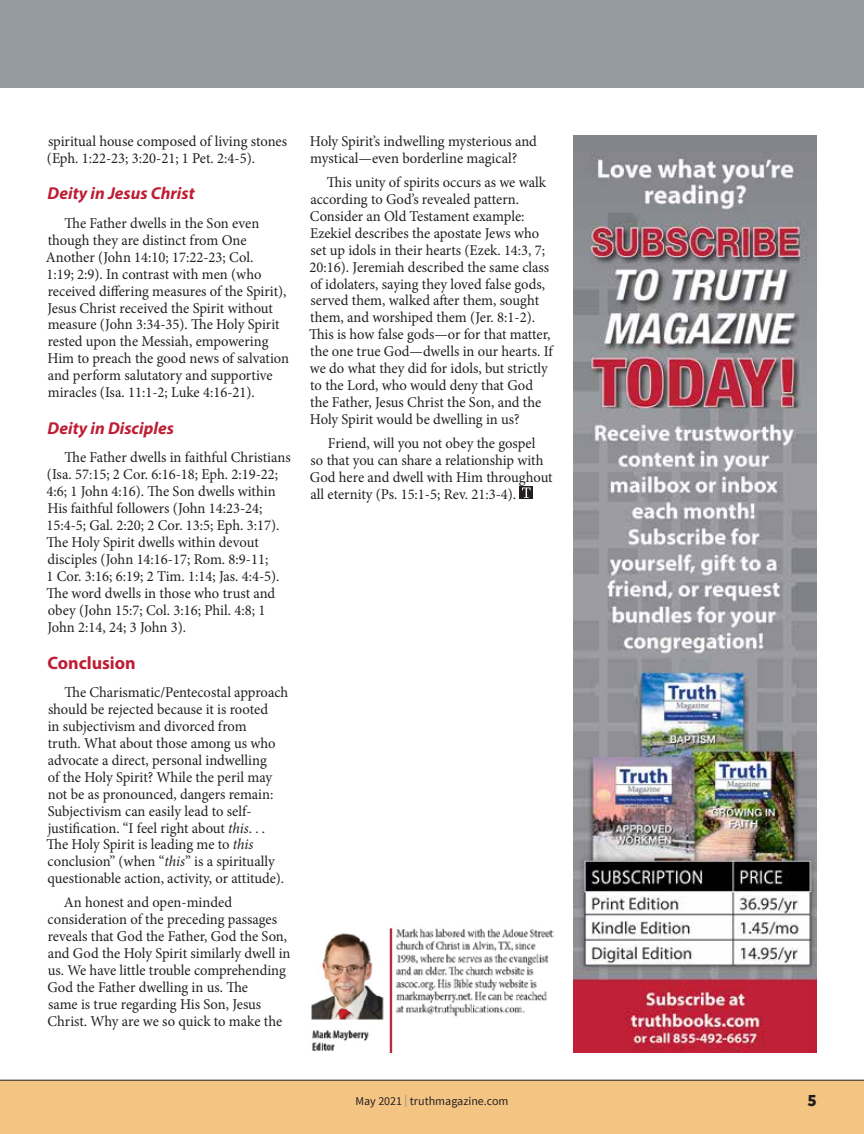
<style>
.page{position:relative;width:864px;height:1134px;background:#fff}
.page>*{position:absolute;margin:0;border:0;box-sizing:border-box;transform-origin:0 0}
.t1{font:700 18px "Myriad Pro";letter-spacing:-.005em;color:#be1e35}
.t2{font:italic 700 17.25px "Myriad Pro";color:#be1e35}
.t3{font:900 17.25px "Source Sans Pro";color:#231f20}
.t4{font:15px/17px "Minion Pro";letter-spacing:-.005em;color:#231f20}
.t5{font:12px "Source Sans Pro";color:#231f20}
.s1{font-style:italic}
.s2{color:#8a8c8f}
</style>
<div class="page">
<div style="left:0;top:0;width:864px;height:88px;background:#959ca1"></div>
<div style="left:0;top:1080px;width:864px;height:54px;background:#f4c483"></div>
<div style="left:520px;top:487px;width:13px;height:12px;background:#231f20"></div>
<svg style="left:522px;top:488px;width:9px;height:10px"></svg>
<img style="left:311px;top:928px;width:243px;height:125px">
<img style="left:573px;top:135px;width:243px;height:918px">
<p class="t4" style="left:47px;top:133px;width:242px">spiritual house composed of living stones (Eph. 1:22-23; 3:20-21; 1 Pet. 2:4-5).</p>
<p class="t2" style="left:48px;top:182px;width:149px">Deity in Jesus Christ</p>
<p class="t4" style="left:46px;top:215px;width:245px;text-indent:19px">The Father dwells in the Son even though they are distinct from One Another (John 14:10; 17:22-23; Col.<br>1:19; 2:9). In contrast with men (who received differing measures of the Spirit), Jesus Christ received the Spirit without measure (John 3:34-35). The Holy Spirit rested upon the Messiah, empowering Him to preach the good news of salvation and perform salutatory and supportive miracles (Isa. 11:1-2; Luke 4:16-21).</p>
<p class="t2" style="left:48px;top:417px;width:128px">Deity in Disciples</p>
<p class="t4" style="left:46px;top:449px;width:246px;text-indent:18px">The Father dwells in faithful Christians (Isa. 57:15; 2 Cor. 6:16-18; Eph. 2:19-22; 4:6; 1 John 4:16). The Son dwells within His faithful followers (John 14:23-24; 15:4-5; Gal. 2:20; 2 Cor. 13:5; Eph. 3:17).<br>The Holy Spirit dwells within devout disciples (John 14:16-17; Rom. 8:9-11;<br>1 Cor. 3:16; 6:19; 2 Tim. 1:14; Jas. 4:4-5).<br>The word dwells in those who trust and obey (John 15:7; Col. 3:16; Phil. 4:8; 1<br>John 2:14, 24; 3 John 3).</p>
<p class="t1" style="left:48px;top:651px;width:90px">Conclusion</p>
<p class="t4" style="left:46px;top:684px;width:243px;text-indent:18px">The Charismatic/Pentecostal approach should be rejected because it is rooted<br>in subjectivism and divorced from<br>truth. What about those among us who advocate a direct, personal indwelling<br>of the Holy Spirit? While the peril may not be as pronounced, dangers remain:<br>Subjectivism can easily lead to self&shy;justification. “I feel right about <span class="s1">this</span>. . .<br>The Holy Spirit is leading me to <span class="s1">this </span>conclusion” (when “<span class="s1">this</span>” is a spiritually questionable action, activity, or attitude).</p>
<p class="t4" style="left:47px;top:894px;width:245px;text-indent:17px">An honest and open-minded consideration of the preceding passages reveals that God the Father, God the Son, and God the Holy Spirit similarly dwell in us. We have little trouble comprehending God the Father dwelling in us. The<br>same is true regarding His Son, Jesus Christ. Why are we so quick to make the</p>
<p class="t4" style="left:310px;top:133px;width:229px">Holy Spirit’s indwelling mysterious and mystical—even borderline magical?</p>
<p class="t4" style="left:309px;top:174px;width:245px;text-indent:18px">This unity of spirits occurs as we walk according to God’s revealed pattern.<br>Consider an Old Testament example:<br>Ezekiel describes the apostate Jews who set up idols in their hearts (Ezek. 14:3, 7; 20:16). Jeremiah described the same class of idolaters, saying they loved false gods, served them, walked after them, sought them, and worshiped them (Jer. 8:1-2).<br>This is how false gods—or for that matter, the one true God—dwells in our hearts. If we do what they did for idols, but strictly to the Lord, who would deny that God the Father, Jesus Christ the Son, and the Holy Spirit would be dwelling in us?</p>
<p class="t4" style="left:310px;top:435px;width:244px;text-indent:18px">Friend, will you not obey the gospel<br>so that you can share a relationship with God here and dwell with Him throughout all eternity (Ps. 15:1-5; Rev. 21:3-4).</p>
<p class="t5" style="left:353px;top:1094px;width:157px">May 2021 <span class="s2">|</span> truthmagazine.com</p>
<p class="t5" style="left:356px;top:1094px;width:157px">May 2021 truthmagazine.com</p>
<p class="t3" style="left:807px;top:1089px;width:11px">5</p>
</div>
